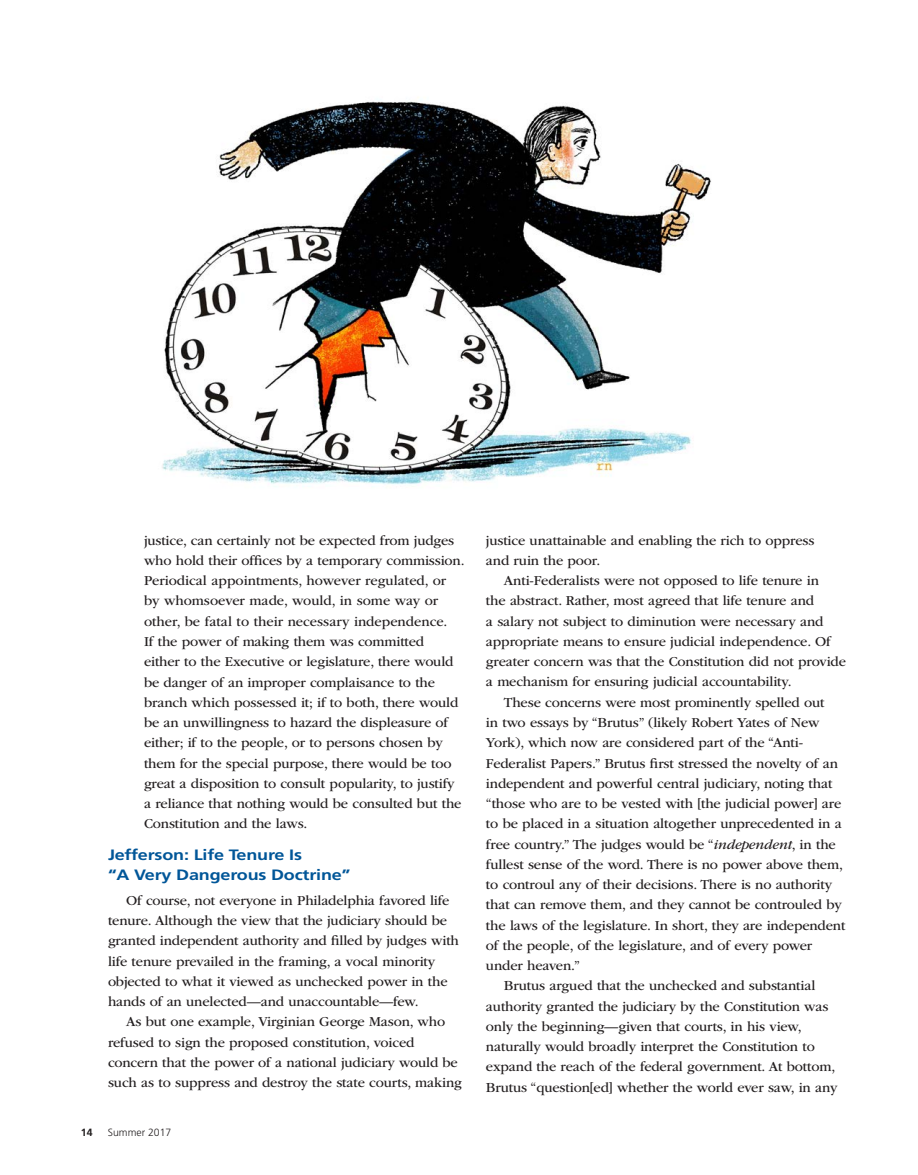
<style>
.page{position:relative;width:918px;height:1175px;background:#fff}
.page>*{position:absolute;margin:0;border:0;box-sizing:border-box;transform-origin:0 0}
.Subhead_F65_10_blue{font:700 15px/20.2px "Frutiger LT Std";letter-spacing:-.01em;color:#015698;scale:1.2 1}
.Body_GB{font:14.25px/20.2px "ITC Garamond Std";letter-spacing:-.01em;color:#231f20}
.Body_GB_indent{font:14.25px/20.2px "ITC Garamond Std";letter-spacing:-.01em;color:#231f20}
.Page_No_Left_F45_7{font:300 10.5px "Frutiger LT Std";color:#231f20}
.Page_No_Left_F45_7-2{font:700 10.5px "Frutiger LT Std";color:#231f20}
.s1{font-style:italic}
</style>
<div class="page">
<img style="left:162px;top:97px;width:549px;height:388px">
<p class="Body_GB_indent" style="left:144px;top:530px;width:322px">justice, can certainly not be expected from judges who hold their offices by a temporary commission.<br>Periodical appointments, however regulated, or by whomsoever made, would, in some way or other, be fatal to their necessary independence.<br>If the power of making them was committed<br>either to the Executive or legislature, there would be danger of an improper complaisance to the branch which possessed it; if to both, there would be an unwillingness to hazard the displeasure of either; if to the people, or to persons chosen by them for the special purpose, there would be too great a disposition to consult popularity, to justify a reliance that nothing would be consulted but the Constitution and the laws.</p>
<p class="Subhead_F65_10_blue" style="left:108px;top:844px;width:203px">Jefferson: Life Tenure Is<br>“A Very Dangerous Doctrine”</p>
<p class="Body_GB" style="left:108px;top:890px;width:353px;text-indent:18px">Of course, not everyone in Philadelphia favored life tenure. Although the view that the judiciary should be granted independent authority and filled by judges with life tenure prevailed in the framing, a vocal minority objected to what it viewed as unchecked power in the hands of an unelected—and unaccountable—few.</p>
<p class="Body_GB" style="left:108px;top:1011px;width:356px;text-indent:18px">As but one example, Virginian George Mason, who refused to sign the proposed constitution, voiced concern that the power of a national judiciary would be such as to suppress and destroy the state courts, making</p>
<p class="Page_No_Left_F45_7-2" style="left:81px;top:1126px;width:13px">14</p>
<p class="Page_No_Left_F45_7" style="left:108px;top:1126px;width:65px">Summer 2017</p>
<p class="Body_GB" style="left:486px;top:530px;width:330px">justice unattainable and enabling the rich to oppress and ruin the poor.</p>
<p class="Body_GB" style="left:486px;top:570px;width:362px;text-indent:18px">Anti-Federalists were not opposed to life tenure in<br>the abstract. Rather, most agreed that life tenure and<br>a salary not subject to diminution were necessary and appropriate means to ensure judicial independence. Of greater concern was that the Constitution did not provide a mechanism for ensuring judicial accountability.</p>
<p class="Body_GB" style="left:486px;top:692px;width:361px;text-indent:18px">These concerns were most prominently spelled out<br>in two essays by “Brutus” (likely Robert Yates of New York), which now are considered part of the “Anti-Federalist Papers.” Brutus first stressed the novelty of an independent and powerful central judiciary, noting that “those who are to be vested with [the judicial power] are to be placed in a situation altogether unprecedented in a free country.” The judges would be “<span class="s1">independent</span>, in the fullest sense of the word. There is no power above them, to controul any of their decisions. There is no authority that can remove them, and they cannot be controuled by the laws of the legislature. In short, they are independent of the people, of the legislature, and of every power under heaven.”</p>
<p class="Body_GB" style="left:486px;top:975px;width:353px;text-indent:18px">Brutus argued that the unchecked and substantial authority granted the judiciary by the Constitution was only the beginning—given that courts, in his view, naturally would broadly interpret the Constitution to expand the reach of the federal government. At bottom, Brutus “question[ed] whether the world ever saw, in any</p>
</div>
